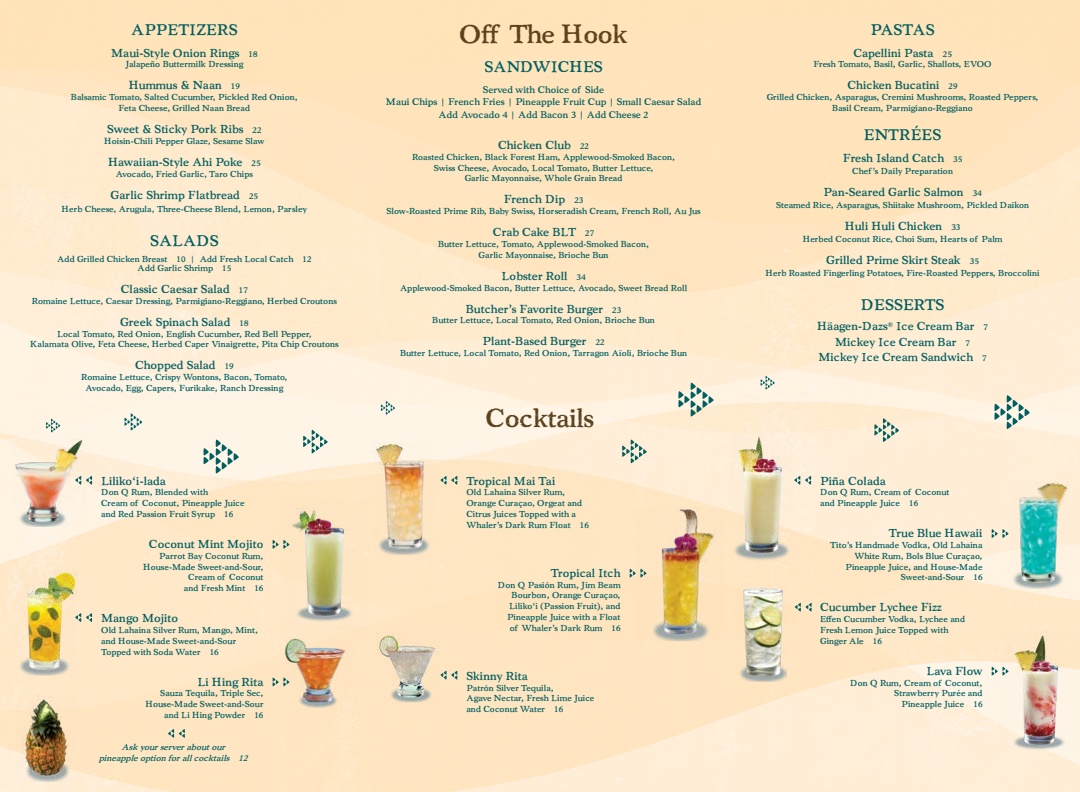
<style>
.page{position:relative;width:1080px;height:792px;background:#fff}
.page>*{position:absolute;margin:0;border:0;box-sizing:border-box;transform-origin:0 0}
.t1{font:27px "Aulani";letter-spacing:-.02em;color:#5d431d}
.t2{font:16px "Aulani";color:#005f61}
.t3{font:12px/15.5px "Aulani";color:#005f61;text-align:center}
.t4{font:10px/12px "Aulani";color:#005f61;text-align:center}
.t5{font:9px/10.8px "Aulani";color:#005f61;text-align:center}
.t6{font:italic 9px/10.8px "Aulani";color:#005f61;text-align:center}
.s1{font-size:9px}
</style>
<div class="page">
<svg style="left:678px;top:382px;width:36px;height:35px"></svg>
<img style="left:1012px;top:482px;width:57px;height:108px">
<img style="left:736px;top:582px;width:50px;height:100px">
<img style="left:1001px;top:631px;width:79px;height:119px">
<svg style="left:994px;top:395px;width:36px;height:34px"></svg>
<svg style="left:874px;top:418px;width:25px;height:24px"></svg>
<svg style="left:760px;top:376px;width:15px;height:14px"></svg>
<svg style="left:381px;top:401px;width:14px;height:14px"></svg>
<svg style="left:46px;top:419px;width:14px;height:13px"></svg>
<img style="left:375px;top:632px;width:64px;height:74px">
<img style="left:15px;top:569px;width:62px;height:109px">
<img style="left:280px;top:500px;width:86px;height:129px">
<img style="left:281px;top:625px;width:75px;height:87px">
<svg style="left:203px;top:439px;width:36px;height:35px"></svg>
<svg style="left:303px;top:430px;width:25px;height:24px"></svg>
<img style="left:375px;top:442px;width:59px;height:116px">
<img style="left:637px;top:508px;width:87px;height:134px">
<img style="left:17px;top:695px;width:60px;height:87px">
<svg style="left:622px;top:439px;width:25px;height:24px"></svg>
<img style="left:15px;top:440px;width:70px;height:86px">
<svg style="left:795px;top:476px;width:16px;height:9px"></svg>
<svg style="left:992px;top:529px;width:17px;height:9px"></svg>
<svg style="left:992px;top:667px;width:17px;height:9px"></svg>
<svg style="left:75px;top:476px;width:17px;height:9px"></svg>
<svg style="left:272px;top:540px;width:17px;height:9px"></svg>
<svg style="left:75px;top:613px;width:17px;height:9px"></svg>
<svg style="left:272px;top:677px;width:17px;height:9px"></svg>
<svg style="left:440px;top:476px;width:18px;height:9px"></svg>
<svg style="left:630px;top:569px;width:17px;height:9px"></svg>
<svg style="left:440px;top:671px;width:18px;height:9px"></svg>
<svg style="left:124px;top:413px;width:18px;height:18px"></svg>
<svg style="left:168px;top:729px;width:17px;height:9px"></svg>
<img style="left:731px;top:432px;width:64px;height:129px">
<svg style="left:795px;top:603px;width:17px;height:9px"></svg>
<h2 class="t2" style="left:131px;top:20px;width:108px">APPETIZERS</h2>
<h3 class="t3" style="left:111px;top:45px;width:148px">Maui-Style Onion Rings <span class="s1">18</span></h3>
<p class="t5" style="left:126px;top:59px;width:119px">Jalapeño Buttermilk Dressing</p>
<h3 class="t3" style="left:129px;top:78px;width:113px">Hummus &amp; Naan <span class="s1">19</span></h3>
<p class="t5" style="left:71px;top:92px;width:229px">Balsamic Tomato, Salted Cucumber, Pickled Red Onion,<br>Feta Cheese, Grilled Naan Bread</p>
<h3 class="t3" style="left:107px;top:121px;width:156px">Sweet &amp; Sticky Pork Ribs <span class="s1">22</span></h3>
<p class="t5" style="left:104px;top:135px;width:162px">Hoisin-Chili Pepper Glaze, Sesame Slaw</p>
<h3 class="t3" style="left:108px;top:154px;width:154px">Hawaiian-Style Ahi Poke <span class="s1">25</span></h3>
<p class="t5" style="left:116px;top:168px;width:139px">Avocado, Fried Garlic, Taro Chips</p>
<h3 class="t3" style="left:111px;top:187px;width:149px">Garlic Shrimp Flatbread <span class="s1">25</span></h3>
<p class="t5" style="left:62px;top:203px;width:247px">Herb Cheese, Arugula, Three-Cheese Blend, Lemon, Parsley</p>
<h2 class="t2" style="left:150px;top:231px;width:70px">SALADS</h2>
<p class="t5" style="left:57px;top:254px;width:256px;line-height:9px">Add Grilled Chicken Breast 10 | Add Fresh Local Catch 12<br>Add Garlic Shrimp 15</p>
<h3 class="t3" style="left:121px;top:281px;width:129px">Classic Caesar Salad <span class="s1">17</span></h3>
<p class="t5" style="left:32px;top:295px;width:307px">Romaine Lettuce, Caesar Dressing, Parmigiano-Reggiano, Herbed Croutons</p>
<h3 class="t3" style="left:120px;top:314px;width:130px">Greek Spinach Salad <span class="s1">18</span></h3>
<p class="t5" style="left:30px;top:328px;width:310px">Local Tomato, Red Onion, English Cucumber, Red Bell Pepper,<br>Kalamata Olive, Feta Cheese, Herbed Caper Vinaigrette, Pita Chip Croutons</p>
<h3 class="t3" style="left:135px;top:358px;width:100px">Chopped Salad <span class="s1">19</span></h3>
<p class="t5" style="left:81px;top:372px;width:208px">Romaine Lettuce, Crispy Wontons, Bacon, Tomato,<br>Avocado, Egg, Capers, Furikake, Ranch Dressing</p>
<h3 class="t3" style="left:101px;top:473px;width:66px">Liliko‘i-lada</h3>
<p class="t5" style="left:101px;top:487px;width:145px;text-align:left">Don Q Rum, Blended with<br>Cream of Coconut, Pineapple Juice and Red Passion Fruit Syrup 16</p>
<h3 class="t3" style="left:149px;top:536px;width:116px">Coconut Mint Mojito</h3>
<p class="t5" style="left:143px;top:550px;width:122px;text-align:right">Parrot Bay Coconut Rum,<br>House-Made Sweet-and-Sour,<br>Cream of Coconut<br>and Fresh Mint 16</p>
<h3 class="t3" style="left:101px;top:610px;width:79px">Mango Mojito</h3>
<p class="t5" style="left:101px;top:624px;width:159px;text-align:left">Old Lahaina Silver Rum, Mango, Mint, and House-Made Sweet-and-Sour<br>Topped with Soda Water 16</p>
<h3 class="t3" style="left:197px;top:674px;width:68px">Li Hing Rita</h3>
<p class="t5" style="left:145px;top:688px;width:120px;text-align:right">Sauza Tequila, Triple Sec,<br>House-Made Sweet-and-Sour and Li Hing Powder 16</p>
<p class="t6" style="left:99px;top:741px;width:153px">Askyourserveraboutour pineappleoptionforallcocktails 12</p>
<h1 class="t1" style="left:459px;top:18px;width:170px">Off The Hook</h1>
<h2 class="t2" style="left:484px;top:57px;width:120px">SANDWICHES</h2>
<p class="t4" style="left:386px;top:84px;width:317px">Served with Choice of Side<br>Maui Chips | French Fries | Pineapple Fruit Cup | Small Caesar Salad</p>
<p class="t4" style="left:439px;top:109px;width:212px">Add Avocado 4 | Add Bacon 3 | Add Cheese 2</p>
<h3 class="t3" style="left:498px;top:137px;width:93px">Chicken Club <span class="s1">22</span></h3>
<p class="t5" style="left:412px;top:151px;width:265px">Roasted Chicken, Black Forest Ham, Applewood-Smoked Bacon,<br>Swiss Cheese, Avocado, Local Tomato, Butter Lettuce,<br>Garlic Mayonnaise, Whole Grain Bread</p>
<h3 class="t3" style="left:504px;top:192px;width:81px">French Dip <span class="s1">23</span></h3>
<p class="t5" style="left:386px;top:206px;width:316px">Slow-Roasted Prime Rib, Baby Swiss, Horseradish Cream, French Roll, Au Jus</p>
<h3 class="t3" style="left:493px;top:224px;width:103px">Crab Cake BLT <span class="s1">27</span></h3>
<p class="t5" style="left:438px;top:239px;width:213px">Butter Lettuce, Tomato, Applewood-Smoked Bacon,<br>Garlic Mayonnaise, Brioche Bun</p>
<h3 class="t3" style="left:502px;top:268px;width:86px">Lobster Roll <span class="s1">34</span></h3>
<p class="t5" style="left:400px;top:282px;width:289px">Applewood-Smoked Bacon, Butter Lettuce, Avocado, Sweet Bread Roll</p>
<h3 class="t3" style="left:466px;top:301px;width:157px">Butcher’s Favorite Burger <span class="s1">23</span></h3>
<p class="t5" style="left:432px;top:315px;width:224px">Butter Lettuce, Local Tomato, Red Onion, Brioche Bun</p>
<h3 class="t3" style="left:482px;top:334px;width:124px">Plant-Based Burger <span class="s1">22</span></h3>
<p class="t5" style="left:400px;top:348px;width:289px">Butter Lettuce, Local Tomato, Red Onion, Tarragon Aïoli, Brioche Bun</p>
<h1 class="t1" style="left:486px;top:402px;width:110px">Cocktails</h1>
<h3 class="t3" style="left:466px;top:473px;width:91px">Tropical Mai Tai</h3>
<p class="t5" style="left:466px;top:487px;width:124px;text-align:left">Old Lahaina Silver Rum,<br>Orange Curaçao, Orgeat and<br>Citrus Juices Topped with a<br>Whaler’s Dark Rum Float 16</p>
<h3 class="t3" style="left:551px;top:565px;width:71px">Tropical Itch</h3>
<p class="t5" style="left:498px;top:579px;width:124px;text-align:right">Don Q Pasión Rum, Jim Beam<br>Bourbon, Orange Curaçao,<br>Liliko‘i (Passion Fruit), and<br>Pineapple Juice with a Float of Whaler’s Dark Rum 16</p>
<h3 class="t3" style="left:466px;top:668px;width:63px">Skinny Rita</h3>
<p class="t5" style="left:466px;top:682px;width:130px;text-align:left">Patrón Silver Tequila,<br>Agave Nectar, Fresh Lime Juice and Coconut Water 16</p>
<h2 class="t2" style="left:871px;top:20px;width:66px">PASTAS</h2>
<h3 class="t3" style="left:853px;top:45px;width:100px">Capellini Pasta <span class="s1">25</span></h3>
<p class="t5" style="left:813px;top:59px;width:180px">Fresh Tomato, Basil, Garlic, Shallots, EVOO</p>
<h3 class="t3" style="left:848px;top:78px;width:112px">Chicken Bucatini <span class="s1">29</span></h3>
<p class="t5" style="left:767px;top:92px;width:273px">Grilled Chicken, Asparagus, Cremini Mushrooms, Roasted Peppers,<br>Basil Cream, Parmigiano-Reggiano</p>
<h2 class="t2" style="left:864px;top:126px;width:79px">ENTRÉES</h2>
<h3 class="t3" style="left:843px;top:151px;width:121px">Fresh Island Catch <span class="s1">35</span></h3>
<p class="t5" style="left:852px;top:166px;width:102px">Chef’s Daily Preparation</p>
<h3 class="t3" style="left:823px;top:185px;width:160px">Pan-Seared Garlic Salmon <span class="s1">34</span></h3>
<p class="t5" style="left:776px;top:200px;width:255px">Steamed Rice, Asparagus, Shiitake Mushroom, Pickled Daikon</p>
<h3 class="t3" style="left:845px;top:219px;width:117px">Huli Huli Chicken <span class="s1">33</span></h3>
<p class="t5" style="left:803px;top:234px;width:201px">Herbed Coconut Rice, Choi Sum, Hearts of Palm</p>
<h3 class="t3" style="left:826px;top:253px;width:154px">Grilled Prime Skirt Steak <span class="s1">35</span></h3>
<p class="t5" style="left:766px;top:268px;width:276px">Herb Roasted Fingerling Potatoes, Fire-Roasted Peppers, Broccolini</p>
<h2 class="t2" style="left:861px;top:296px;width:85px">DESSERTS</h2>
<h3 class="t3" style="left:817px;top:319px;width:173px">Häagen-Dazs<sup>®</sup> Ice Cream Bar <span class="s1">7<br></span>Mickey Ice Cream Bar <span class="s1">7<br></span>Mickey Ice Cream Sandwich <span class="s1">7</span></h3>
<h3 class="t3" style="left:820px;top:473px;width:67px">Piña Colada</h3>
<p class="t5" style="left:820px;top:487px;width:131px;text-align:left">Don Q Rum, Cream of Coconut and Pineapple Juice 16</p>
<h3 class="t3" style="left:889px;top:525px;width:95px">True Blue Hawaii</h3>
<p class="t5" style="left:830px;top:539px;width:154px;text-align:right">Tito’s Handmade Vodka, Old Lahaina<br>White Rum, Bols Blue Curaçao,<br>Pineapple Juice, and House-Made<br>Sweet-and-Sour 16</p>
<h3 class="t3" style="left:820px;top:599px;width:123px">Cucumber Lychee Fizz</h3>
<p class="t5" style="left:820px;top:614px;width:146px;text-align:left">Effen Cucumber Vodka, Lychee and<br>Fresh Lemon Juice Topped with<br>Ginger Ale 16</p>
<h3 class="t3" style="left:926px;top:663px;width:58px">Lava Flow</h3>
<p class="t5" style="left:850px;top:677px;width:134px;text-align:right">Don Q Rum, Cream of Coconut,<br>Strawberry Purée and<br>Pineapple Juice 16</p>
</div>
